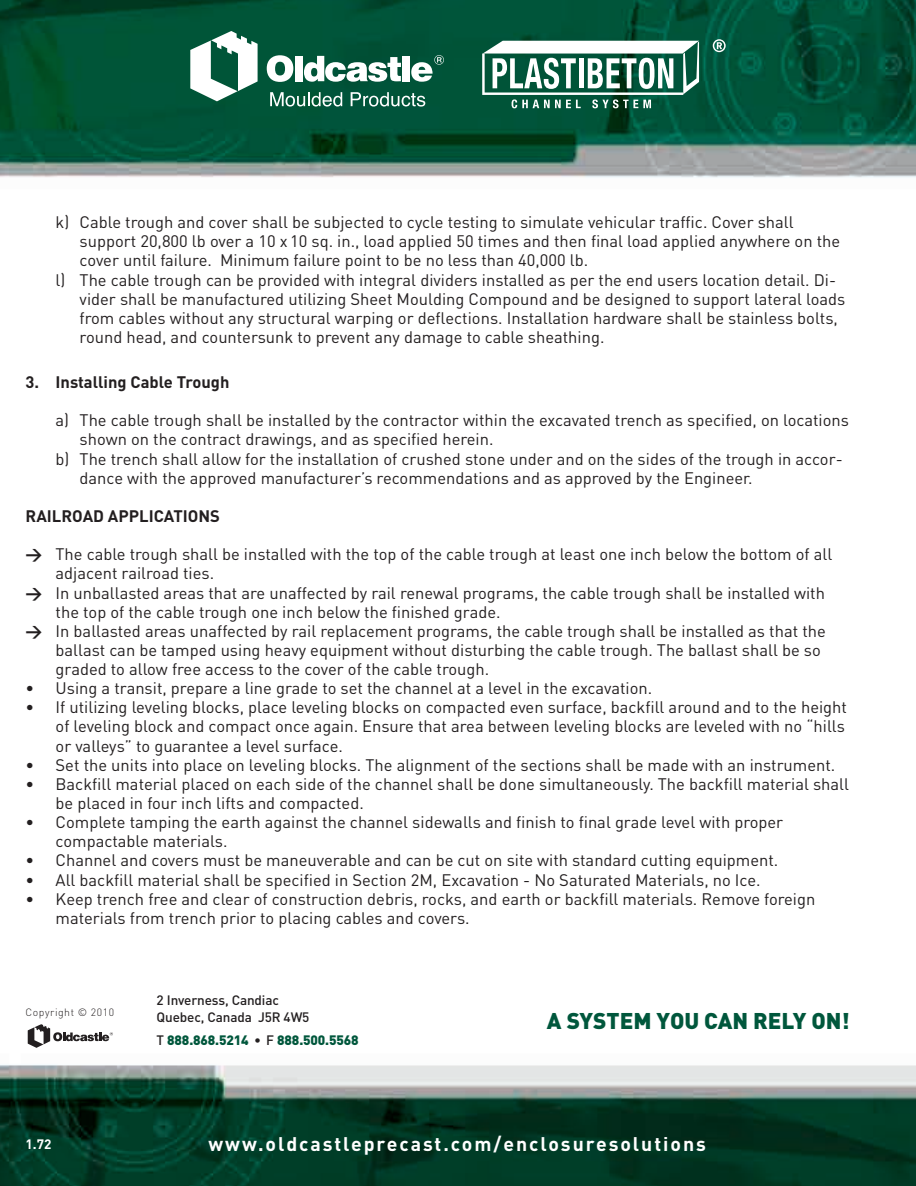
<style>
.page{position:relative;width:916px;height:1186px;background:#fff}
.page>*{position:absolute;margin:0;border:0;box-sizing:border-box;transform-origin:0 0}
.t1{font:900 22.5px "DIN";color:#00573c}
.t2{font:700 19.5px "DIN";letter-spacing:.1em;color:#fff}
.t3{font:16.5px/19px "DIN";color:#231f20}
.t4{font:700 16.5px "DIN";color:#231f20}
.t5{font:500 13.5px/16.2px "DIN";letter-spacing:-.01em;color:#231f20}
.t6{font:900 13.5px "DIN";letter-spacing:-.01em;color:#00573c}
.t7{font:700 13.5px "DIN";color:#fff}
.t8{font:300 10.5px "DIN";letter-spacing:.05em;color:#231f20}
.s1{font-weight:700}
.s2{font-weight:500;color:#231f20}
.s3{color:#231f20}
</style>
<div class="page">
<img style="left:0;top:0;width:915px;height:1185px">
<svg style="left:270px;top:92px;width:72px;height:14px"></svg>
<svg style="left:350px;top:92px;width:75px;height:14px"></svg>
<svg style="left:190px;top:31px;width:67px;height:70px"></svg>
<div style="left:402px;top:56px;width:7px;height:25px;background:#fff"></div>
<svg style="left:304px;top:56px;width:97px;height:26px"></svg>
<div style="left:295px;top:56px;width:7px;height:25px;background:#fff"></div>
<svg style="left:266px;top:55px;width:27px;height:27px"></svg>
<svg style="left:411px;top:55px;width:33px;height:27px"></svg>
<svg style="left:482px;top:41px;width:216px;height:67px"></svg>
<svg style="left:712px;top:39px;width:13px;height:13px"></svg>
<svg style="left:27px;top:1023px;width:86px;height:26px"></svg>
<p class="t3" style="left:56px;top:212px;width:739px">k) Cable trough and cover shall be subjected to cycle testing to simulate vehicular traffic. Cover shall</p>
<p class="t3" style="left:80px;top:231px;width:761px">support 20,800 lb over a 10 x 10 sq. in., load applied 50 times and then final load applied anywhere on the</p>
<p class="t3" style="left:80px;top:250px;width:510px">cover until failure. Minimum failure point to be no less than 40,000 lb.</p>
<p class="t3" style="left:56px;top:270px;width:781px">l) The cable trough can be provided with integral dividers installed as per the end users location detail. Di-</p>
<p class="t3" style="left:80px;top:289px;width:767px">vider shall be manufactured utilizing Sheet Moulding Compound and be designed to support lateral loads</p>
<p class="t3" style="left:80px;top:308px;width:759px">from cables without any structural warping or deflections. Installation hardware shall be stainless bolts,</p>
<p class="t3" style="left:80px;top:327px;width:526px">round head, and countersunk to prevent any damage to cable sheathing.</p>
<p class="t4" style="left:26px;top:371px;width:205px">3. Installing Cable Trough</p>
<p class="t3" style="left:56px;top:410px;width:794px">a) The cable trough shall be installed by the contractor within the excavated trench as specified, on locations</p>
<p class="t3" style="left:80px;top:429px;width:415px">shown on the contract drawings, and as specified herein.</p>
<p class="t3" style="left:56px;top:448px;width:788px">b) The trench shall allow for the installation of crushed stone under and on the sides of the trough in accor-</p>
<p class="t3" style="left:80px;top:468px;width:674px">dance with the approved manufacturer’s recommendations and as approved by the Engineer.</p>
<p class="t4" style="left:26px;top:505px;width:196px">RAILROAD APPLICATIONS</p>
<p class="t3" style="left:26px;top:544px;width:808px"><span class="s1">&gt;</span> The cable trough shall be installed with the top of the cable trough at least one inch below the bottom of all</p>
<p class="t3" style="left:56px;top:563px;width:160px">adjacent railroad ties.</p>
<p class="t3" style="left:26px;top:582px;width:800px"><span class="s1">&gt;</span> In unballasted areas that are unaffected by rail renewal programs, the cable trough shall be installed with</p>
<p class="t3" style="left:56px;top:601px;width:446px">the top of the cable trough one inch below the finished grade.</p>
<p class="t3" style="left:26px;top:621px;width:801px"><span class="s1">&gt;</span> In ballasted areas unaffected by rail replacement programs, the cable trough shall be installed as that the</p>
<p class="t3" style="left:56px;top:640px;width:766px">ballast can be tamped using heavy equipment without disturbing the cable trough. The ballast shall be so</p>
<p class="t3" style="left:56px;top:659px;width:435px">graded to allow free access to the cover of the cable trough.</p>
<p class="t3" style="left:26px;top:678px;width:628px">• Using a transit, prepare a line grade to set the channel at a level in the excavation.</p>
<p class="t3" style="left:56px;top:697px;width:792px;text-align:justify;text-indent:-30px">• If utilizing leveling blocks, place leveling blocks on compacted even surface, backfill around and to the height of leveling block and compact once again. Ensure that area between leveling blocks are leveled with no “hills or valleys” to guarantee a level surface.</p>
<p class="t3" style="left:26px;top:754px;width:811px">• Set the units into place on leveling blocks. The alignment of the sections shall be made with an instrument.</p>
<p class="t3" style="left:56px;top:774px;width:794px;text-indent:-30px">• Backfill material placed on each side of the channel shall be done simultaneously. The backfill material shall be placed in four inch lifts and compacted.</p>
<p class="t3" style="left:56px;top:812px;width:728px;text-indent:-30px">• Complete tamping the earth against the channel sidewalls and finish to final grade level with proper compactable materials.</p>
<p class="t3" style="left:26px;top:850px;width:754px">• Channel and covers must be maneuverable and can be cut on site with standard cutting equipment.</p>
<p class="t3" style="left:26px;top:869px;width:736px">• All backfill material shall be specified in Section 2M, Excavation - No Saturated Materials, no Ice.</p>
<p class="t3" style="left:56px;top:888px;width:761px;text-indent:-30px">• Keep trench free and clear of construction debris, rocks, and earth or backfill materials. Remove foreign materials from trench prior to placing cables and covers.</p>
<p class="t8" style="left:26px;top:1005px;width:90px">Copyright © 2010</p>
<p class="t7" style="left:26px;top:1134px;width:27px">1.72</p>
<p class="t5" style="left:157px;top:991px;width:154px">2 Inverness, Candiac<br>Quebec, Canada J5R 4W5</p>
<p class="t6" style="left:157px;top:1030px;width:203px"><span class="s2">T</span> 888.868.5214 <span class="s3">•</span> <span class="s2">F</span> 888.500.5568</p>
<h1 class="t1" style="left:546px;top:1005px;width:304px">A SYSTEM YOU CAN RELY ON!</h1>
<p class="t2" style="left:208px;top:1131px;width:499px">www.oldcastleprecast.com/enclosuresolutions</p>
</div>
